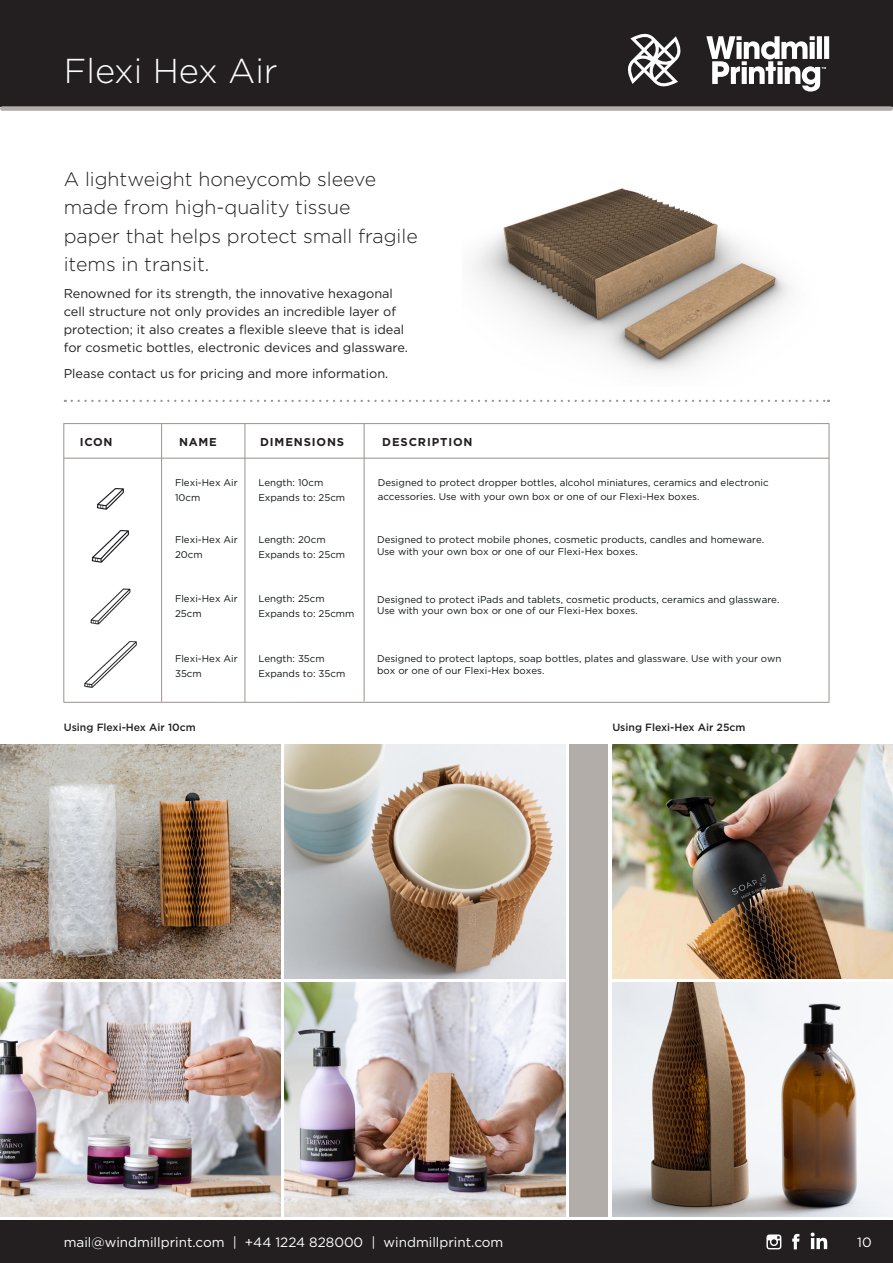
<style>
.page{position:relative;width:893px;height:1263px;background:#fff}
.page>*{position:absolute;margin:0;border:0;box-sizing:border-box;transform-origin:0 0}
.t1{font:300 34.5px "Gotham";color:#fff}
.t2{font:300 19.5px/28.5px "Gotham";color:#231f20}
.t3{font:13.5px "Gotham";color:#fff}
.t4{font:12.75px/18px "Gotham";color:#231f20}
.t5{font:700 11.4px "Gotham";letter-spacing:.075em;color:#231f20}
.t6{font:500 10.5px "Gotham";color:#231f20}
.t7{font:9.75px/14.9px "Gotham";color:#0f1516}
</style>
<div class="page">
<div style="left:0;top:0;width:893px;height:106px;background:#231f20"></div>
<div style="left:0;top:1220px;width:893px;height:43px;background:#231f20"></div>
<svg style="left:706px;top:36px;width:123px;height:56px"></svg>
<svg style="left:628px;top:34px;width:53px;height:53px"></svg>
<div style="left:2px;top:106px;width:889px;height:5px;background:#b3ada9"></div>
<svg style="left:792px;top:1234px;width:7px;height:15px"></svg>
<svg style="left:766px;top:1234px;width:15px;height:15px"></svg>
<svg style="left:811px;top:1232px;width:16px;height:17px"></svg>
<svg style="left:72px;top:400px;width:757px;height:2px"></svg>
<img style="left:473px;top:188px;width:317px;height:184px">
<hr style="left:161px;top:423px;width:1px;height:279px;background:#9a928d">
<hr style="left:63px;top:423px;width:1px;height:279px;background:#9a928d">
<hr style="left:245px;top:424px;width:1px;height:278px;background:#9a928d">
<hr style="left:829px;top:423px;width:1px;height:279px;background:#9a928d">
<hr style="left:364px;top:423px;width:1px;height:279px;background:#9a928d">
<hr style="left:64px;top:458px;width:765px;height:1px;background:#9a928d">
<hr style="left:64px;top:423px;width:765px;height:1px;background:#9a928d">
<img style="left:96px;top:488px;width:28px;height:22px">
<img style="left:91px;top:530px;width:38px;height:33px">
<img style="left:90px;top:588px;width:41px;height:37px">
<img style="left:84px;top:641px;width:53px;height:47px">
<hr style="left:64px;top:702px;width:765px;height:1px;background:#9a928d">
<img style="left:612px;top:982px;width:281px;height:234px">
<img style="left:0;top:982px;width:281px;height:234px">
<img style="left:285px;top:982px;width:281px;height:234px">
<img style="left:612px;top:744px;width:281px;height:234px">
<img style="left:0;top:744px;width:281px;height:234px">
<img style="left:285px;top:744px;width:281px;height:234px">
<div style="left:570px;top:744px;width:38px;height:472px;background:#b3ada9"></div>
<p class="t1" style="left:64px;top:49px;width:215px">Flexi Hex Air</p>
<p class="t2" style="left:64px;top:164px;width:355px">A lightweight honeycomb sleeve made from high-quality tissue<br>paper that helps protect small fragile items in transit.</p>
<p class="t4" style="left:64px;top:284px;width:346px">Renowned for its strength, the innovative hexagonal cell structure not only provides an incredible layer of protection; it also creates a flexible sleeve that is ideal for cosmetic bottles, electronic devices and glassware.</p>
<p class="t4" style="left:64px;top:364px;width:326px">Please contact us for pricing and more information.</p>
<p class="t5" style="left:80px;top:434px;width:34px">ICON</p>
<p class="t5" style="left:179px;top:434px;width:39px">NAME</p>
<p class="t5" style="left:260px;top:434px;width:85px">DIMENSIONS</p>
<p class="t5" style="left:382px;top:434px;width:92px">DESCRIPTION</p>
<p class="t7" style="left:378px;top:476px;width:392px;line-height:13.5px">Designed to protect dropper bottles, alcohol miniatures, ceramics and electronic accessories. Use with your own box or one of our Flexi-Hex boxes.</p>
<p class="t7" style="left:377px;top:533px;width:389px;line-height:11.7px">Designed to protect mobile phones, cosmetic products, candles and homeware.<br>Use with your own box or one of our Flexi-Hex boxes.</p>
<p class="t7" style="left:377px;top:593px;width:404px;line-height:11.7px">Designed to protect iPads and tablets, cosmetic products, ceramics and glassware.<br>Use with your own box or one of our Flexi-Hex boxes.</p>
<p class="t7" style="left:377px;top:652px;width:406px;line-height:11.7px">Designed to protect laptops, soap bottles, plates and glassware. Use with your own box or one of our Flexi-Hex boxes.</p>
<p class="t7" style="left:175px;top:475px;width:64px">Flexi-Hex Air<br>10cm</p>
<p class="t7" style="left:258px;top:475px;width:88px">Length: 10cm<br>Expands to: 25cm</p>
<p class="t7" style="left:175px;top:532px;width:64px">Flexi-Hex Air<br>20cm</p>
<p class="t7" style="left:175px;top:591px;width:64px">Flexi-Hex Air<br>25cm</p>
<p class="t7" style="left:175px;top:651px;width:64px">Flexi-Hex Air<br>35cm</p>
<p class="t7" style="left:258px;top:532px;width:88px">Length: 20cm<br>Expands to: 25cm</p>
<p class="t7" style="left:258px;top:591px;width:98px">Length: 25cm<br>Expands to: 25cmm</p>
<p class="t7" style="left:258px;top:651px;width:88px">Length: 35cm<br>Expands to: 35cm</p>
<p class="t6" style="left:64px;top:721px;width:133px">Using Flexi-Hex Air 10cm</p>
<p class="t6" style="left:612px;top:721px;width:135px">Using Flexi-Hex Air 25cm</p>
<p class="t3" style="left:64px;top:1234px;width:441px">mail@windmillprint.com | +44 1224 828000 | windmillprint.com</p>
<p class="t3" style="left:857px;top:1234px;width:16px">10</p>
</div>
